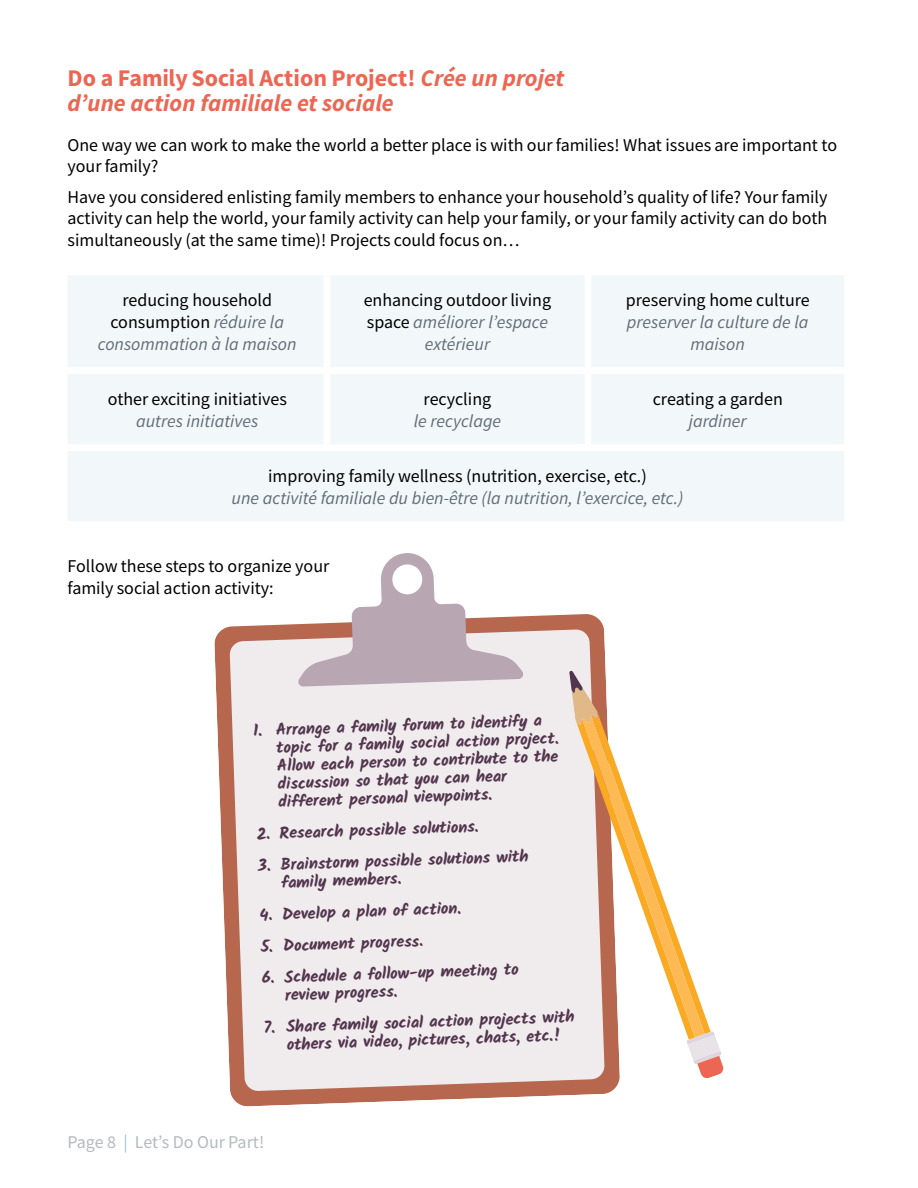
<style>
.page{position:relative;width:918px;height:1188px;background:#fff}
.page>*{position:absolute;margin:0;border:0;box-sizing:border-box;transform-origin:0 0}
.t1{font:italic 24px/25.5px "Source Sans Variable";letter-spacing:.045em;color:#ed6654}
.t2{font:18px/21.6px "Source Sans Variable";letter-spacing:.02em;color:#000}
.t3{font:italic 18px/21.6px "Source Sans Variable";letter-spacing:.02em;color:#636b78;text-align:center}
.t4{font:18px "Source Sans Variable";letter-spacing:.015em;color:#b6b9c0}
.t5{font:700 16.5px/18px "Kalam";color:#53354e}
.s1{font-style:normal}
.s2{font-style:normal;color:#000}
.s3{font-style:italic;color:#636b78}
.s4{color:#9ac5d1}
</style>
<div class="page">
<div style="left:68px;top:276px;width:776px;height:245px;background:#f2f8f9"></div>
<div style="left:324px;top:374px;width:6px;height:70px;background:#fff"></div>
<div style="left:588px;top:367px;width:263px;height:7px;background:#fff"></div>
<div style="left:585px;top:374px;width:6px;height:70px;background:#fff"></div>
<div style="left:68px;top:444px;width:259px;height:7px;background:#fff"></div>
<div style="left:327px;top:444px;width:261px;height:7px;background:#fff"></div>
<div style="left:588px;top:444px;width:263px;height:7px;background:#fff"></div>
<div style="left:585px;top:275px;width:6px;height:92px;background:#fff"></div>
<div style="left:327px;top:367px;width:261px;height:7px;background:#fff"></div>
<div style="left:324px;top:275px;width:6px;height:92px;background:#fff"></div>
<div style="left:68px;top:367px;width:259px;height:7px;background:#fff"></div>
<svg style="left:214px;top:614px;width:406px;height:493px;fill:#b6674d"></svg>
<div style="left:230px;top:629px;width:375px;height:462px;background:#f0ecee"></div>
<svg style="left:298px;top:553px;width:225px;height:134px"></svg>
<svg style="left:569px;top:671px;width:155px;height:408px"></svg>
<h1 class="t1" style="left:68px;top:65px;width:497px"><span class="s1">Do a Family Social Action Project!</span> Crée un projet d’une action familiale et sociale</h1>
<p class="t2" style="left:68px;top:134px;width:771px">One way we can work to make the world a better place is with our families! What issues are important to your family?</p>
<p class="t2" style="left:68px;top:186px;width:761px;text-align:justify">Have you considered enlisting family members to enhance your household’s quality of life? Your family activity can help the world, your family activity can help your family, or your family activity can do both simultaneously (at the same time)! Projects could focus on…</p>
<p class="t3" style="left:98px;top:290px;width:200px"><span class="s2">reducing household consumption</span> réduire la consommation à la maison</p>
<p class="t2" style="left:364px;top:290px;width:188px;text-align:center">enhancing outdoor living space <span class="s3">améliorer l’espace extérieur</span></p>
<p class="t2" style="left:626px;top:290px;width:185px">preserving home culture</p>
<p class="t3" style="left:627px;top:311px;width:183px">preserver la culture de la maison</p>
<p class="t2" style="left:108px;top:388px;width:180px">other exciting initiatives</p>
<p class="t3" style="left:136px;top:410px;width:123px">autres initiatives</p>
<p class="t2" style="left:424px;top:388px;width:69px">recycling</p>
<p class="t3" style="left:414px;top:410px;width:89px">le recyclage</p>
<p class="t2" style="left:653px;top:388px;width:131px">creating a garden</p>
<p class="t3" style="left:689px;top:410px;width:59px">jardiner</p>
<p class="t2" style="left:268px;top:466px;width:380px">improving family wellness (nutrition, exercise, etc.)</p>
<p class="t3" style="left:232px;top:487px;width:453px">une activité familiale du bien-être (la nutrition, l’exercice, etc.)</p>
<p class="t2" style="left:68px;top:556px;width:263px">Follow these steps to organize your family social action activity:</p>
<p class="t5" style="left:276px;top:721px;width:284px;text-indent:-22px;rotate:-2deg">1. Arrange a family forum to identify a topic for a family social action project.<br>Allow each person to contribute to the discussion so that you can hear different personal viewpoints.</p>
<p class="t5" style="left:257px;top:825px;width:223px;rotate:-2deg">2. Research possible solutions.</p>
<p class="t5" style="left:280px;top:856px;width:250px;text-indent:-22px;rotate:-2deg">3. Brainstorm possible solutions with family members.</p>
<p class="t5" style="left:259px;top:906px;width:203px;rotate:-2deg">4. Develop a plan of action.</p>
<p class="t5" style="left:261px;top:937px;width:164px;rotate:-2deg">5. Document progress.</p>
<p class="t5" style="left:284px;top:968px;width:236px;text-indent:-22px;rotate:-2deg">6. Schedule a follow-up meeting to review progress.</p>
<p class="t5" style="left:263px;top:1018px;width:312px;text-align:center;rotate:-2deg">7. Share family social action projects with others via video, pictures, chats, etc.!</p>
<p class="t4" style="left:68px;top:1131px;width:198px">Page 8 <span class="s4">|</span> Let’s Do Our Part!</p>
</div>
